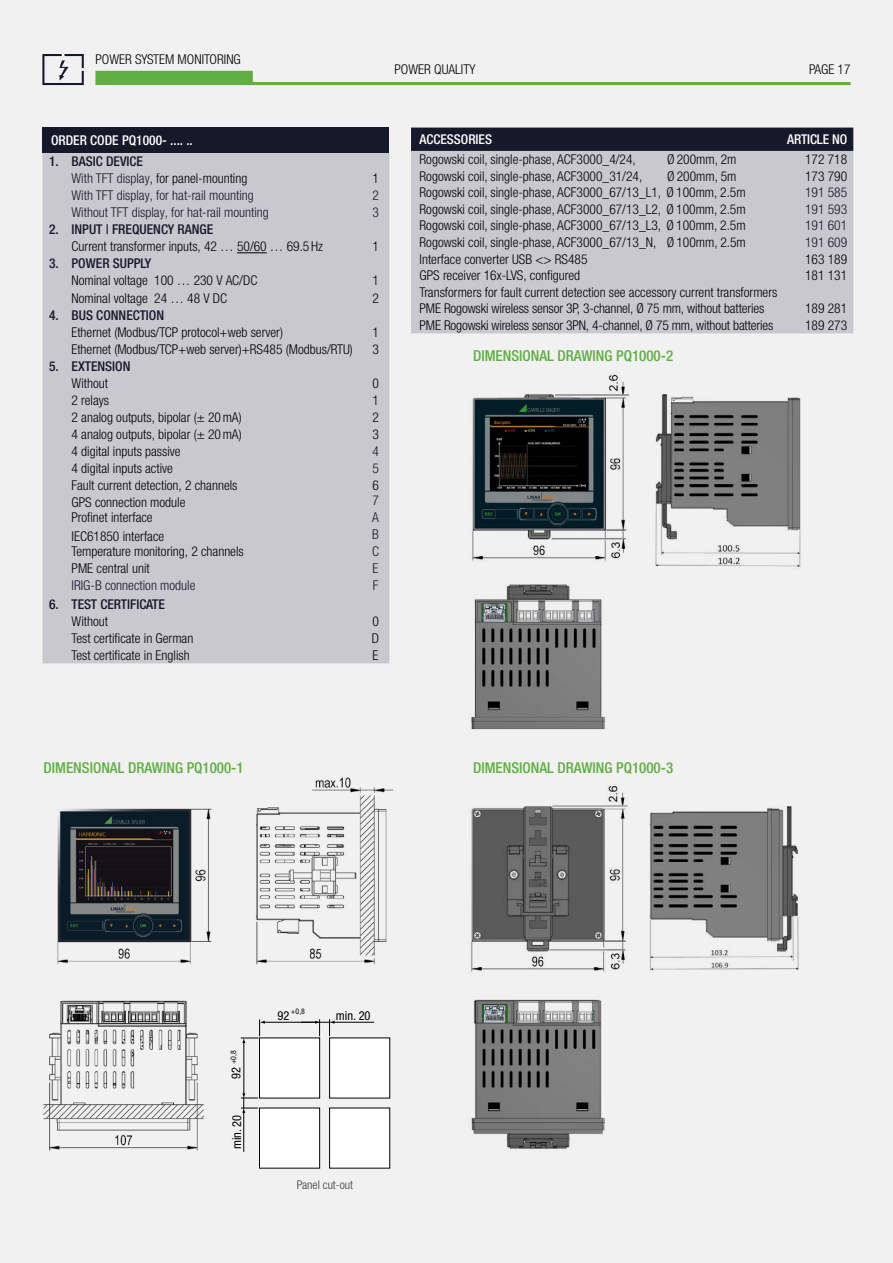
<style>
.page{position:relative;width:893px;height:1263px;background:#f1f1f1}
.page>*{position:absolute;margin:0;border:0;box-sizing:border-box;transform-origin:0 0}
.t1{font:500 condensed 15px "Helvetica Neue LTW1 G";color:#60ae42}
.t2{font:300 condensed 13.5px/17px "Helvetica Neue LTW1 G";color:#000}
.t3{font:300 condensed 13.5px "Helvetica Neue LT Pro";color:#000}
.t4{font:300 condensed 13.5px "Helvetica Neue LTW1 G";color:#161929}
.t5{font:500 condensed 13.5px "Helvetica Neue LTW1 G";color:#161929}
.t6{font:500 condensed 13.5px "Helvetica Neue LTW1 G";color:#fff}
.t7{font:300 condensed 13.5px "Helvetica Neue LT Pro";color:#161929}
.t8{font:condensed 12.45px "Helvetica Neue LT Pro";color:#000}
.t9{font:300 condensed 12px "Helvetica Neue LTW1 G";color:#393939}
.t10{font:condensed 7.8px "Helvetica Neue LT Pro";color:#000}
.s1{font-weight:500;color:#161929}
.s2{font-family:"Helvetica Neue LT Pro";color:#161929}
.s3{font-family:"Helvetica Neue LT Pro"}
.s4{font-size:12.45px}
</style>
<div class="page">
<hr style="left:111px;top:82px;width:739px;height:3px;background:#60ae42">
<div style="left:95px;top:71px;width:158px;height:14px;background:#60ae42"></div>
<svg style="left:42px;top:54px;width:42px;height:31px"></svg>
<div style="left:43px;top:128px;width:346px;height:25px;background:#161929"></div>
<div style="left:43px;top:153px;width:346px;height:510px;background:#cac8cf"></div>
<hr style="left:237px;top:252px;width:30px;height:1px;background:#000">
<img style="left:43px;top:777px;width:351px;height:374px">
<div style="left:259px;top:1038px;width:61px;height:60px;background:#fff"></div>
<div style="left:259px;top:1037px;width:61px;height:61px;border:1px solid #000"></div>
<div style="left:330px;top:1038px;width:60px;height:60px;background:#fff"></div>
<div style="left:259px;top:1108px;width:61px;height:60px;background:#fff"></div>
<div style="left:259px;top:1107px;width:61px;height:61px;border:1px solid #000"></div>
<div style="left:330px;top:1108px;width:60px;height:60px;background:#fff"></div>
<hr style="left:264px;top:1022px;width:52px;height:1px;background:#000">
<hr style="left:333px;top:1022px;width:41px;height:1px;background:#000">
<svg style="left:301px;top:1019px;width:33px;height:17px"></svg>
<hr style="left:244px;top:1042px;width:1px;height:52px;background:#000">
<svg style="left:241px;top:1019px;width:24px;height:24px"></svg>
<hr style="left:243px;top:1112px;width:1px;height:40px;background:#000">
<svg style="left:241px;top:1093px;width:17px;height:20px"></svg>
<img style="left:471px;top:374px;width:330px;height:356px">
<img style="left:471px;top:785px;width:328px;height:364px">
<div style="left:411px;top:128px;width:442px;height:23px;background:#161929"></div>
<div style="left:411px;top:151px;width:442px;height:182px;background:#cac8cf"></div>
<p class="t2" style="left:95px;top:51px;width:147px">POWER SYSTEM MONITORING</p>
<p class="t2" style="left:394px;top:61px;width:82px">POWER QUALITY</p>
<p class="t2" style="left:809px;top:61px;width:43px">PAGE 17</p>
<p class="t6" style="left:51px;top:132px;width:143px">ORDER CODE PQ1000- .... ..</p>
<p class="t2" style="left:72px;top:153px;width:177px;text-indent:-23px"><span class="s1">1. BASIC DEVICE<br></span><span class="s2">With TFT display</span>, for panel-mounting</p>
<p class="t2" style="left:372px;top:170px;width:8px">1</p>
<p class="t4" style="left:72px;top:188px;width:184px"><span class="s3">With TFT display</span>, for hat-rail mounting</p>
<p class="t4" style="left:372px;top:188px;width:8px">2</p>
<p class="t4" style="left:72px;top:205px;width:199px"><span class="s3">Without TFT display</span>, for hat-rail mounting</p>
<p class="t4" style="left:372px;top:205px;width:8px">3</p>
<p class="t5" style="left:49px;top:222px;width:166px">2. INPUT | FREQUENCY RANGE</p>
<p class="t2" style="left:72px;top:238px;width:253px">Current transformer inputs, 42 … 50/60 … 69.5Hz</p>
<p class="t2" style="left:372px;top:238px;width:8px">1</p>
<p class="t5" style="left:49px;top:256px;width:104px">3. POWER SUPPLY</p>
<p class="t2" style="left:72px;top:272px;width:187px">Nominal voltage 100 … 230 V AC/DC</p>
<p class="t2" style="left:372px;top:272px;width:8px">1</p>
<p class="t2" style="left:72px;top:289px;width:157px">Nominal voltage 24 … 48 V DC</p>
<p class="t2" style="left:372px;top:289px;width:8px">2</p>
<p class="t5" style="left:49px;top:307px;width:117px">4. BUS CONNECTION</p>
<p class="t2" style="left:72px;top:323px;width:213px">Ethernet (Modbus/TCP protocol+web server)</p>
<p class="t2" style="left:372px;top:323px;width:8px">1</p>
<p class="t2" style="left:72px;top:340px;width:283px">Ethernet (Modbus/TCP+web server)+RS485 (Modbus/RTU)</p>
<p class="t2" style="left:372px;top:340px;width:8px">3</p>
<p class="t5" style="left:49px;top:358px;width:83px">5. EXTENSION</p>
<p class="t2" style="left:72px;top:374px;width:38px">Without</p>
<p class="t2" style="left:372px;top:374px;width:8px">0</p>
<p class="t2" style="left:72px;top:391px;width:39px">2 relays</p>
<p class="t2" style="left:372px;top:391px;width:8px">1</p>
<p class="t2" style="left:72px;top:408px;width:172px">2 analog outputs, bipolar (± 20mA)</p>
<p class="t2" style="left:372px;top:408px;width:8px">2</p>
<p class="t2" style="left:72px;top:425px;width:172px">4 analog outputs, bipolar (± 20mA)</p>
<p class="t2" style="left:372px;top:425px;width:8px">3</p>
<p class="t2" style="left:72px;top:442px;width:111px">4 digital inputs passive</p>
<p class="t4" style="left:372px;top:443px;width:8px">4</p>
<p class="t2" style="left:72px;top:459px;width:103px">4 digital inputs active</p>
<p class="t4" style="left:372px;top:460px;width:8px">5</p>
<p class="t2" style="left:72px;top:476px;width:167px">Fault current detection, 2 channels</p>
<p class="t2" style="left:372px;top:476px;width:8px">6</p>
<p class="t2" style="left:72px;top:493px;width:115px">GPS connection module</p>
<p class="t4" style="left:372px;top:492px;width:8px">7</p>
<p class="t2" style="left:72px;top:509px;width:83px">Profinet interface</p>
<p class="t4" style="left:372px;top:509px;width:8px">A</p>
<p class="t2" style="left:72px;top:527px;width:94px">IEC61850 interface</p>
<p class="t4" style="left:372px;top:526px;width:8px">B</p>
<p class="t2" style="left:72px;top:543px;width:174px">Temperature monitoring, 2 channels</p>
<p class="t4" style="left:372px;top:543px;width:9px">C</p>
<p class="t2" style="left:72px;top:560px;width:80px">PME central unit</p>
<p class="t4" style="left:373px;top:560px;width:7px">E</p>
<p class="t4" style="left:72px;top:577px;width:125px">IRIG-B connection module</p>
<p class="t4" style="left:373px;top:577px;width:7px">F</p>
<p class="t5" style="left:49px;top:596px;width:118px">6. TEST CERTIFICATE</p>
<p class="t2" style="left:72px;top:613px;width:38px">Without</p>
<p class="t2" style="left:372px;top:613px;width:8px">0</p>
<p class="t2" style="left:72px;top:630px;width:123px">Test certificate in German</p>
<p class="t2" style="left:372px;top:630px;width:9px">D</p>
<p class="t2" style="left:72px;top:647px;width:120px">Test certificate in English</p>
<p class="t2" style="left:373px;top:647px;width:7px">E</p>
<p class="t6" style="left:420px;top:131px;width:74px">ACCESSORIES</p>
<p class="t6" style="left:787px;top:131px;width:62px">ARTICLE NO</p>
<p class="t3" style="left:420px;top:152px;width:218px">Rogowski coil, single-phase, ACF3000_4/24,</p>
<p class="t3" style="left:667px;top:152px;width:71px">Ø 200mm, 2m</p>
<p class="t3" style="left:805px;top:152px;width:44px">172 718</p>
<p class="t3" style="left:420px;top:168px;width:224px">Rogowski coil, single-phase, ACF3000_31/24,</p>
<p class="t3" style="left:667px;top:168px;width:71px">Ø 200mm, 5m</p>
<p class="t3" style="left:805px;top:168px;width:44px">173 790</p>
<p class="t3" style="left:420px;top:185px;width:328px">Rogowski coil, single-phase, ACF3000_67/13_L1, Ø 100mm, 2.5m</p>
<p class="t7" style="left:805px;top:185px;width:44px">191 585</p>
<p class="t3" style="left:420px;top:201px;width:328px">Rogowski coil, single-phase, ACF3000_67/13_L2, Ø 100mm, 2.5m</p>
<p class="t7" style="left:805px;top:201px;width:44px">191 593</p>
<p class="t3" style="left:420px;top:218px;width:328px">Rogowski coil, single-phase, ACF3000_67/13_L3, Ø 100mm, 2.5m</p>
<p class="t7" style="left:805px;top:218px;width:44px">191 601</p>
<p class="t3" style="left:420px;top:234px;width:328px">Rogowski coil, single-phase, ACF3000_67/13_N, Ø 100mm, 2.5m</p>
<p class="t7" style="left:805px;top:234px;width:44px">191 609</p>
<p class="t2" style="left:420px;top:250px;width:169px">Interface converter USB &lt;&gt; RS485</p>
<p class="t2" style="left:805px;top:250px;width:44px">163 189</p>
<p class="t2" style="left:420px;top:267px;width:162px">GPS receiver 16x-LVS, configured</p>
<p class="t2" style="left:805px;top:267px;width:44px">181 131</p>
<p class="t2" style="left:420px;top:284px;width:359px">Transformers for fault current detection see accessory current transformers<br>PME Rogowski wireless sensor 3P, 3-channel, Ø 75 mm, without batteries</p>
<p class="t2" style="left:805px;top:300px;width:44px">189 281</p>
<p class="t2" style="left:420px;top:317px;width:355px">PME Rogowski wireless sensor 3PN, 4-channel, Ø 75 mm, without batteries</p>
<p class="t2" style="left:805px;top:317px;width:44px">189 273</p>
<p class="t1" style="left:473px;top:347px;width:202px">DIMENSIONAL DRAWING PQ1000-2</p>
<p class="t1" style="left:44px;top:758px;width:202px">DIMENSIONAL DRAWING PQ1000-1</p>
<p class="t1" style="left:473px;top:758px;width:202px">DIMENSIONAL DRAWING PQ1000-3</p>
<p class="t10" style="left:229px;top:1079px;width:30px;rotate:-90deg"><span class="s4">92</span> +0,8</p>
<p class="t8" style="left:229px;top:1149px;width:36px;rotate:-90deg">min. 20</p>
<p class="t10" style="left:291px;top:1007px;width:15px">+0,8</p>
<p class="t8" style="left:277px;top:1008px;width:13px">92</p>
<p class="t8" style="left:336px;top:1008px;width:36px">min. 20</p>
<p class="t9" style="left:297px;top:1177px;width:58px">Panel cut-out</p>
</div>
